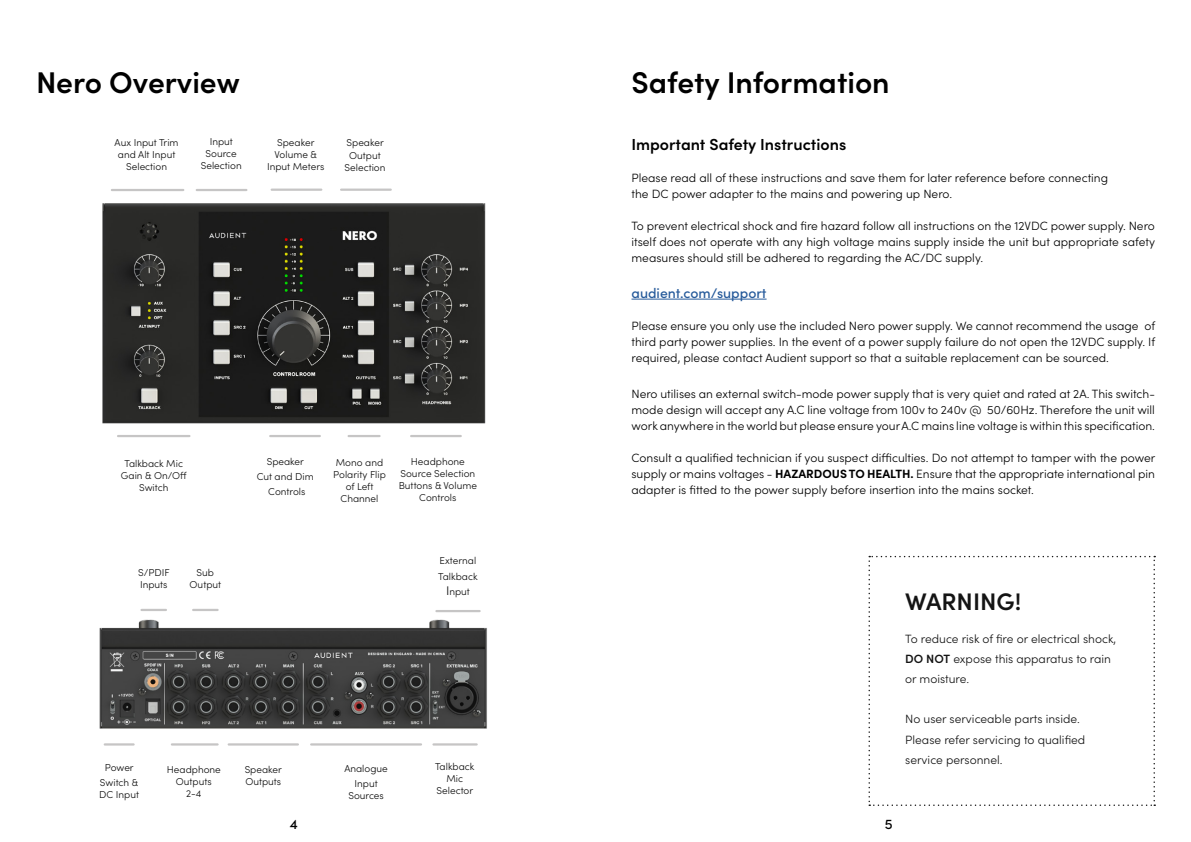
<style>
.page{position:relative;width:1191px;height:842px;background:#fff}
.page>*{position:absolute;margin:0;border:0;box-sizing:border-box;transform-origin:0 0}
.t1{font:600 30px "Sofia Pro";color:#000}
.t2{font:600 24px "Sofia Pro";color:#141414}
.t3{font:600 16px "Sofia Pro";color:#000}
.t4{font:500 14px "Sofia Pro";color:#275b9b}
.t5{font:500 14px "Sofia Pro";color:#000}
.t6{font:300 12px/16px "Sofia Pro";color:#000;text-align:justify}
.t7{font:300 12px/20px "Sofia Pro";color:#141414}
.t8{font:300 10px/12px "Sofia Pro";color:#0c0c0c;text-align:center}
.s1{font-size:12.5px}
.s2{font-weight:700}
.s3{font-weight:600}
</style>
<div class="page">
<img style="left:102px;top:188px;width:384px;height:250px">
<img style="left:99px;top:608px;width:388px;height:138px">
<hr style="left:112px;top:189px;width:71px;height:2px;background:#c6c5c5">
<hr style="left:118px;top:435px;width:71px;height:2px;background:#c6c5c5">
<hr style="left:270px;top:435px;width:50px;height:2px;background:#c6c5c5">
<hr style="left:411px;top:435px;width:50px;height:2px;background:#c6c5c5">
<hr style="left:197px;top:189px;width:49px;height:2px;background:#c6c5c5">
<hr style="left:272px;top:189px;width:49px;height:2px;background:#c6c5c5">
<hr style="left:341px;top:189px;width:50px;height:2px;background:#c6c5c5">
<hr style="left:348px;top:435px;width:31px;height:2px;background:#c6c5c5">
<hr style="left:311px;top:743px;width:110px;height:2px;background:#c6c5c5">
<hr style="left:172px;top:743px;width:46px;height:2px;background:#c6c5c5">
<hr style="left:193px;top:609px;width:25px;height:2px;background:#c6c5c5">
<hr style="left:141px;top:609px;width:25px;height:2px;background:#c6c5c5">
<hr style="left:105px;top:743px;width:29px;height:2px;background:#c6c5c5">
<hr style="left:433px;top:743px;width:43px;height:2px;background:#c6c5c5">
<hr style="left:229px;top:743px;width:69px;height:2px;background:#c6c5c5">
<hr style="left:436px;top:610px;width:43px;height:2px;background:#c6c5c5">
<svg style="left:868px;top:556px;width:287px;height:250px"></svg>
<hr style="left:631px;top:299px;width:135px;height:1px;background:#275b9b">
<h1 class="t1" style="left:36px;top:60px;width:205px">Nero Overview</h1>
<p class="t8" style="left:115px;top:136px;width:65px">Aux Input Trim and Alt Input<br>Selection</p>
<p class="t8" style="left:201px;top:135px;width:42px">Input<br>Source<br>Selection</p>
<p class="t8" style="left:267px;top:136px;width:59px">Speaker<br>Volume &amp;<br>Input Meters</p>
<p class="t8" style="left:346px;top:135px;width:39px;line-height:13.2px;text-align:left">Speaker<br>Output</p>
<p class="t8" style="left:344px;top:161px;width:42px">Selection</p>
<p class="t8" style="left:121px;top:457px;width:67px">Talkback Mic<br>Gain &amp; On/Off<br>Switch</p>
<p class="t8" style="left:257px;top:454px;width:59px;line-height:15.1px">Speaker<br>Cut and Dim<br>Controls</p>
<p class="t8" style="left:333px;top:456px;width:54px">Mono and<br>Polarity Flip of Left<br>Channel</p>
<p class="t8" style="left:399px;top:455px;width:80px">Headphone<br>Source Selection<br>Buttons &amp; Volume<br>Controls</p>
<p class="t8" style="left:138px;top:566px;width:33px;text-align:left">S/PDIF<br>Inputs</p>
<p class="t8" style="left:190px;top:566px;width:33px">Sub<br>Output</p>
<p class="t8" style="left:438px;top:553px;width:41px;line-height:15.1px">External<br>Talkback<br><span class="s1">I</span>nput</p>
<p class="t8" style="left:100px;top:759px;width:40px;line-height:15px">Power<br>Switch &amp;</p>
<p class="t8" style="left:99px;top:788px;width:41px">DC Input</p>
<p class="t8" style="left:167px;top:762px;width:55px">Headphone<br>Outputs<br>2-4</p>
<p class="t8" style="left:245px;top:763px;width:39px;text-align:left">Speaker<br>Outputs</p>
<p class="t8" style="left:435px;top:760px;width:41px">Talkback<br>Mic<br>Selector</p>
<p class="t8" style="left:344px;top:760px;width:45px;line-height:15.1px">Analogue<br>Input</p>
<p class="t8" style="left:348px;top:789px;width:37px">Sources</p>
<h1 class="t1" style="left:631px;top:60px;width:260px">Safety Information</h1>
<h3 class="t3" style="left:631px;top:132px;width:216px">Important Safety Instructions</h3>
<p class="t6" style="left:631px;top:169px;width:478px">Please read all of these instructions and save them for later reference before connecting the DC power adapter to the mains and powering up Nero.</p>
<p class="t6" style="left:631px;top:217px;width:525px">To prevent electrical shock and fire hazard follow all instructions on the 12VDC power supply. Nero itself does not operate with any high voltage mains supply inside the unit but appropriate safety measures should still be adhered to regarding the AC/DC supply.</p>
<p class="t4" style="left:631px;top:282px;width:137px">audient.com/support</p>
<p class="t6" style="left:631px;top:317px;width:525px">Please ensure you only use the included Nero power supply. We cannot recommend the usage of third party power supplies. In the event of a power supply failure do not open the 12VDC supply. If required, please contact Audient support so that a suitable replacement can be sourced.</p>
<p class="t6" style="left:631px;top:385px;width:525px">Nero utilises an external switch-mode power supply that is very quiet and rated at 2A. This switch&shy;mode design will accept any A.C line voltage from 100v to 240v @ 50/60Hz. Therefore the unit will work anywhere in the world but please ensure your A.C mains line voltage is within this specification.</p>
<p class="t6" style="left:631px;top:449px;width:525px">Consult a qualified technician if you suspect difficulties. Do not attempt to tamper with the power supply or mains voltages - <span class="s2">HAZARDOUS TO HEALTH.</span> Ensure that the appropriate international pin adapter is fitted to the power supply before insertion into the mains socket.</p>
<h2 class="t2" style="left:905px;top:583px;width:118px">WARNING!</h2>
<p class="t7" style="left:905px;top:629px;width:212px">To reduce risk of fire or electrical shock,<br><span class="s3">DO NOT</span> expose this apparatus to rain or moisture.</p>
<p class="t7" style="left:905px;top:709px;width:182px">No user serviceable parts inside.<br>Please refer servicing to qualified service personnel.</p>
<p class="t5" style="left:290px;top:813px;width:10px">4</p>
<p class="t5" style="left:884px;top:813px;width:9px">5</p>
</div>
